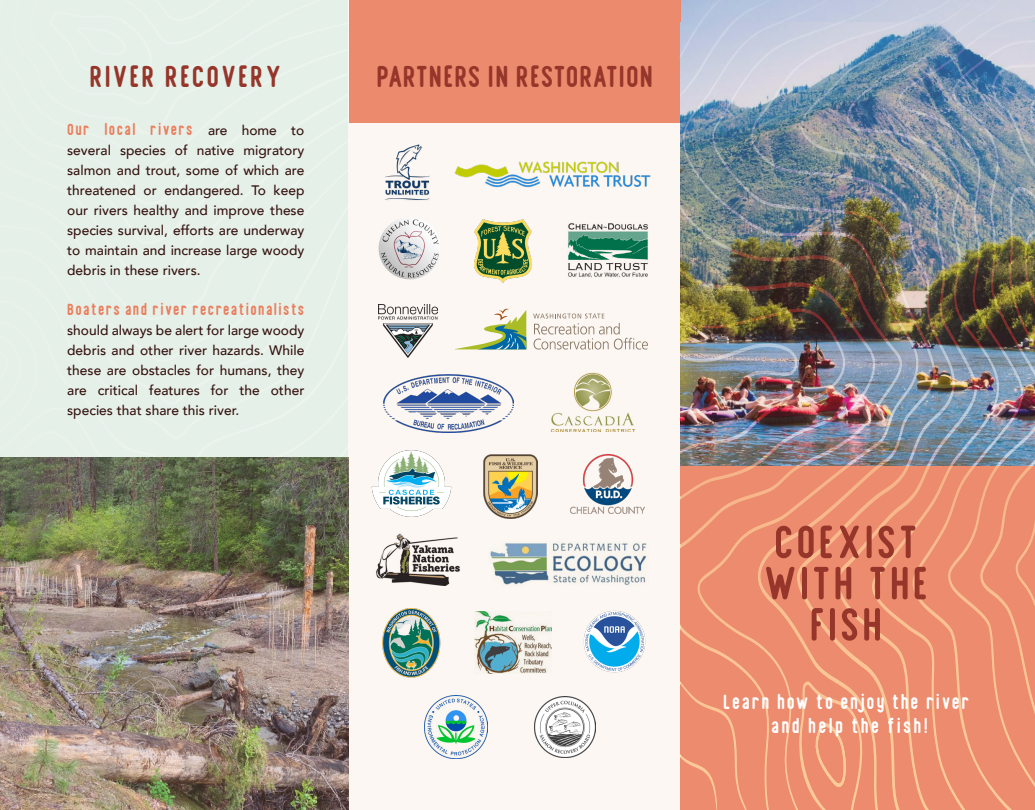
<style>
.page{position:relative;width:1035px;height:810px;background:#fff}
.page>*{position:absolute;margin:0;border:0;box-sizing:border-box;transform-origin:0 0}
.t1{font:700 57.5px/41.2px "Finland Rounded";letter-spacing:.05em;color:#96362b;text-align:center}
.HeadingOne{font:700 37.5px "Finland Rounded";letter-spacing:.03em;color:#96362b}
.HeadingOne-2{font:700 37.5px "Finland Rounded";letter-spacing:.05em;color:#96362b}
.Contact{font:700 25px "Finland Rounded";letter-spacing:.07em;color:#fff}
.Contact-2{font:700 25px "Finland Rounded";letter-spacing:.09em;color:#fff}
.Main_Paragraph{font:700 20px "Finland Rounded";letter-spacing:.07em;color:#ea7e5d}
.Main_Paragraph-2{font:500 13.75px/20px "Avenir";color:#361310;text-align:justify}
.s1{font-family:"Avenir";font-weight:500;font-size:13.75px;color:#361310}
</style>
<div class="page">
<div style="left:349px;top:0;width:332px;height:810px;background:#fcf7f2"></div>
<div style="left:349px;top:0;width:332px;height:123px;background:#eb8a6c"></div>
<img style="left:1004px;top:0;width:31px;height:810px">
<img style="left:977px;top:0;width:27px;height:810px">
<img style="left:955px;top:0;width:22px;height:810px">
<img style="left:936px;top:0;width:19px;height:810px">
<img style="left:919px;top:0;width:17px;height:810px">
<img style="left:683px;top:0;width:236px;height:810px">
<svg style="left:680px;top:0;width:92px;height:97px;background:#c5ccdf"></svg>
<img style="left:680px;top:204px;width:222px;height:345px">
<img style="left:680px;top:267px;width:195px;height:233px">
<img style="left:680px;top:308px;width:165px;height:147px">
<svg style="left:680px;top:624px;width:89px;height:186px;background:#ed8f6f"></svg>
<div style="left:14px;top:0;width:335px;height:58px;background:#e5f0e8"></div>
<div style="left:0;top:83px;width:349px;height:24px;background:#e5f0e8"></div>
<div style="left:0;top:107px;width:349px;height:30px;background:#e5f0e8"></div>
<div style="left:0;top:137px;width:349px;height:30px;background:#e5f0e8"></div>
<div style="left:0;top:167px;width:349px;height:66px;background:#e5f0e8"></div>
<div style="left:0;top:233px;width:349px;height:55px;background:#e5f0e8"></div>
<div style="left:0;top:288px;width:349px;height:70px;background:#e5f0e8"></div>
<div style="left:0;top:358px;width:349px;height:94px;background:#e5f0e8"></div>
<div style="left:0;top:452px;width:349px;height:5px;background:#e5f0e8"></div>
<div style="left:30px;top:0;width:299px;height:105px;background:#e5f0e8"></div>
<img style="left:0;top:457px;width:349px;height:353px">
<img style="left:378px;top:217px;width:63px;height:62px;border-radius:31px">
<img style="left:376px;top:533px;width:84px;height:53px">
<img style="left:385px;top:144px;width:45px;height:57px">
<img style="left:534px;top:696px;width:62px;height:61px">
<img style="left:551px;top:373px;width:85px;height:59px">
<img style="left:490px;top:542px;width:157px;height:43px">
<img style="left:379px;top:304px;width:58px;height:53px">
<img style="left:583px;top:610px;width:63px;height:63px">
<img style="left:570px;top:455px;width:75px;height:58px">
<img style="left:454px;top:161px;width:197px;height:27px">
<img style="left:424px;top:695px;width:64px;height:64px">
<img style="left:384px;top:374px;width:130px;height:59px">
<img style="left:483px;top:455px;width:54px;height:64px">
<img style="left:475px;top:219px;width:57px;height:63px">
<img style="left:475px;top:611px;width:77px;height:63px">
<svg style="left:455px;top:308px;width:71px;height:41px"></svg>
<svg style="left:533px;top:314px;width:115px;height:36px"></svg>
<img style="left:568px;top:223px;width:80px;height:55px">
<img style="left:382px;top:608px;width:59px;height:70px">
<img style="left:371px;top:450px;width:81px;height:67px">
<p class="HeadingOne-2" style="left:89px;top:59px;width:193px">RIVER RECOVERY</p>
<p class="Main_Paragraph" style="left:67px;top:120px;width:239px">Our local rivers <span class="s1">are home to</span></p>
<p class="Main_Paragraph-2" style="left:67px;top:139px;width:239px">several species of native migratory salmon and trout, some of which are threatened or endangered. To keep our rivers healthy and improve these species survival, efforts are underway to maintain and increase large woody debris in these rivers.</p>
<p class="Main_Paragraph" style="left:67px;top:300px;width:239px">Boaters and river recreationalists</p>
<p class="Main_Paragraph-2" style="left:67px;top:319px;width:239px">should always be alert for large woody debris and other river hazards. While these are obstacles for humans, they are critical features for the other species that share this river.</p>
<p class="HeadingOne" style="left:377px;top:59px;width:278px">PARTNERS IN RESTORATION</p>
<p class="t1" style="left:774px;top:520px;width:145px">COEXIST</p>
<p class="t1" style="left:764px;top:562px;width:166px">WITH THE<br>FISH</p>
<p class="Contact" style="left:723px;top:691px;width:248px">Learn how to enjoy the river</p>
<p class="Contact-2" style="left:771px;top:715px;width:158px">and help the fish!</p>
</div>
